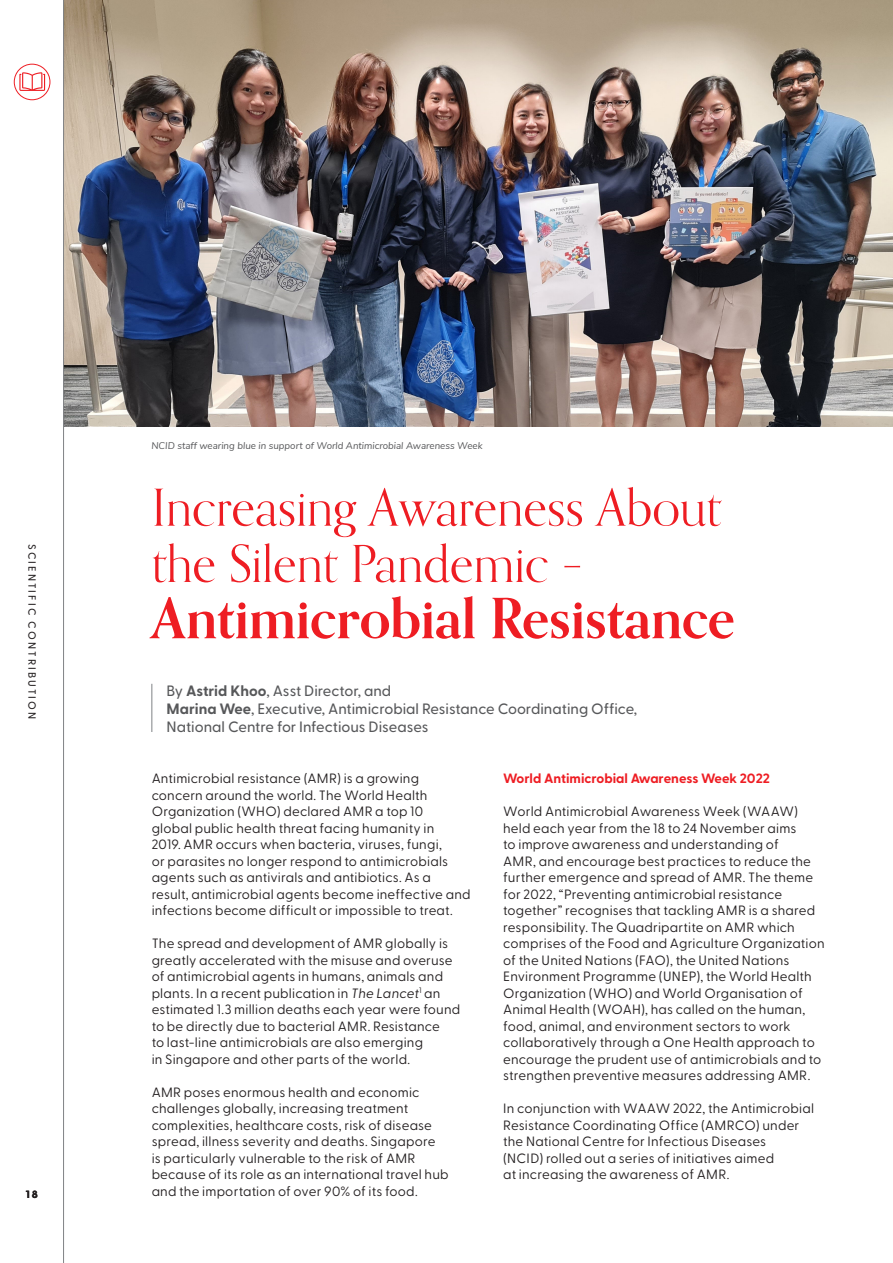
<style>
.page{position:relative;width:893px;height:1263px;background:#fff}
.page>*{position:absolute;margin:0;border:0;box-sizing:border-box;transform-origin:0 0}
.Page_Title{font:700 55.5px "Orpheus Pro";color:#ee1d23}
.Page_Title-2{font:51px "Orpheus Pro";color:#ee1d23}
.Page_Folio___Footer{font:500 15px "Greycliff CF";color:#57585a}
.Bodycopy{font:13.5px/16.5px "Greycliff CF";letter-spacing:.01em;color:#231f20}
.Paragraph_title{font:13.5px/16.5px "Greycliff CF";letter-spacing:.01em;color:#231f20}
.Paragraph_title-2{font:700 13.5px "Greycliff CF";color:#ee1d23}
.Page_Folio___Footer-2{font:500 10.5px "Greycliff CF";letter-spacing:.2em;color:#231f20}
.t1{font:800 10.5px "Greycliff CF";color:#231f20}
.References{font:italic 9.75px "Nunito Sans";color:#57585a}
.s1{font-weight:700}
.s2{font-style:italic}
</style>
<div class="page">
<img style="left:64px;top:0;width:829px;height:426px">
<hr style="left:63px;top:0;width:1px;height:1263px;background:#808285">
<hr style="left:152px;top:684px;width:1px;height:48px;background:#808285">
<svg style="left:14px;top:64px;width:36px;height:36px"></svg>
<div style="left:14px;top:64px;width:36px;height:36px;border:1px solid #ee1d23;border-radius:50%"></div>
<svg style="left:19px;top:72px;width:26px;height:19px"></svg>
<p class="Page_Folio___Footer-2" style="left:40px;top:544px;width:177px;rotate:90deg">SCIENTIFIC CONTRIBUTION</p>
<p class="t1" style="left:26px;top:1186px;width:14px">18</p>
<p class="References" style="left:151px;top:439px;width:333px">NCID staff wearing blue in support of World Antimicrobial Awareness Week</p>
<p class="Page_Title-2" style="left:152px;top:476px;width:571px">Increasing Awareness About</p>
<p class="Page_Title-2" style="left:152px;top:533px;width:433px">the Silent Pandemic –</p>
<p class="Page_Title" style="left:152px;top:583px;width:584px">Antimicrobial Resistance</p>
<p class="Page_Folio___Footer" style="left:167px;top:679px;width:226px">By <span class="s1">Astrid Khoo</span>, Asst Director, and</p>
<p class="Page_Folio___Footer" style="left:167px;top:697px;width:472px"><span class="s1">Marina Wee</span>, Executive, Antimicrobial Resistance Coordinating Office,</p>
<p class="Page_Folio___Footer" style="left:167px;top:715px;width:263px">National Centre for Infectious Diseases</p>
<p class="Bodycopy" style="left:152px;top:769px;width:320px">Antimicrobial resistance (AMR) is a growing concern around the world. The World Health Organization (WHO) declared AMR a top 10<br>global public health threat facing humanity in<br>2019. AMR occurs when bacteria, viruses, fungi,<br>or parasites no longer respond to antimicrobials agents such as antivirals and antibiotics. As a result, antimicrobial agents become ineffective and infections become difficult or impossible to treat.</p>
<p class="Bodycopy" style="left:152px;top:934px;width:310px">The spread and development of AMR globally is greatly accelerated with the misuse and overuse of antimicrobial agents in humans, animals and plants. In a recent publication in <span class="s2">The Lancet</span><sup>1</sup> an estimated 1.3 million deaths each year were found to be directly due to bacterial AMR. Resistance<br>to last-line antimicrobials are also emerging<br>in Singapore and other parts of the world.</p>
<p class="Bodycopy" style="left:152px;top:1083px;width:298px">AMR poses enormous health and economic challenges globally, increasing treatment complexities, healthcare costs, risk of disease spread, illness severity and deaths. Singapore<br>is particularly vulnerable to the risk of AMR because of its role as an international travel hub and the importation of over 90% of its food.</p>
<p class="Paragraph_title-2" style="left:503px;top:768px;width:268px">World Antimicrobial Awareness Week 2022</p>
<p class="Paragraph_title" style="left:503px;top:802px;width:323px">World Antimicrobial Awareness Week (WAAW) held each year from the 18 to 24 November aims<br>to improve awareness and understanding of<br>AMR, and encourage best practices to reduce the further emergence and spread of AMR. The theme for 2022, “Preventing antimicrobial resistance together” recognises that tackling AMR is a shared responsibility. The Quadripartite on AMR which comprises of the Food and Agriculture Organization of the United Nations (FAO), the United Nations Environment Programme (UNEP), the World Health Organization (WHO) and World Organisation of Animal Health (WOAH), has called on the human, food, animal, and environment sectors to work collaboratively through a One Health approach to encourage the prudent use of antimicrobials and to strengthen preventive measures addressing AMR.</p>
<p class="Bodycopy" style="left:503px;top:1099px;width:312px">In conjunction with WAAW 2022, the Antimicrobial Resistance Coordinating Office (AMRCO) under the National Centre for Infectious Diseases<br>(NCID) rolled out a series of initiatives aimed<br>at increasing the awareness of AMR.</p>
</div>
